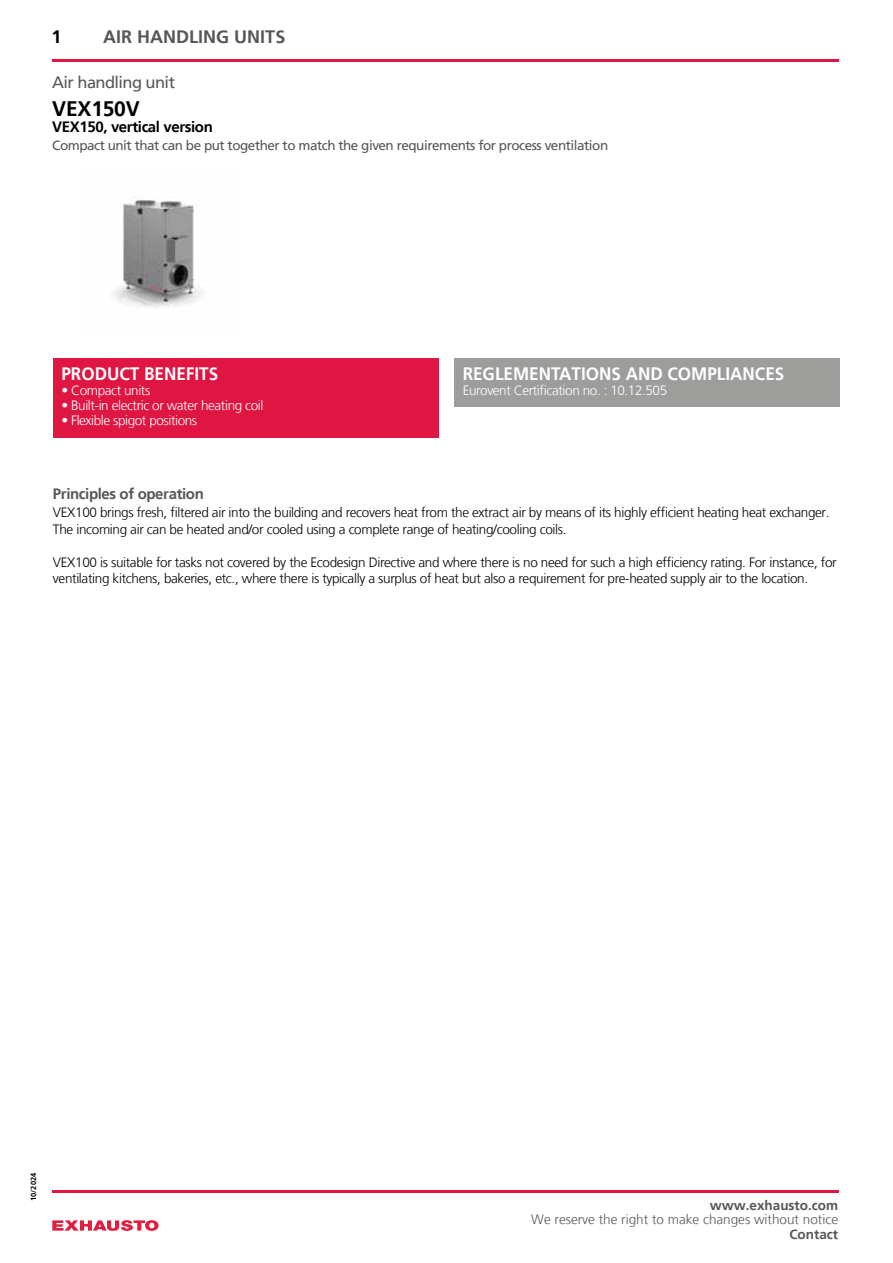
<style>
.page{position:relative;width:893px;height:1263px;background:#fff}
.page>*{position:absolute;margin:0;border:0;box-sizing:border-box;transform-origin:0 0}
.t1{font:700 21px "Frutiger LT";letter-spacing:-.01em;color:#000}
.t2{font:700 18px "Frutiger LT";color:#fff;scale:.95 1}
.t3{font:700 18px "Frutiger LT";color:#575756}
.t4{font:700 18px "Frutiger LT";color:#000}
.t5{font:16.5px "Frutiger LT";letter-spacing:-.035em;color:#575756}
.t6{font:700 15px "Frutiger LT";letter-spacing:-.025em;color:#000}
.t7{font:700 15px "Frutiger LT";letter-spacing:-.025em;color:#575756}
.t8{font:300 13.5px/16.5px "Frutiger LT";letter-spacing:-.025em;color:#000}
.t9{font:300 13.5px "Frutiger LT";letter-spacing:-.03em;color:#fff}
.t10{font:13.5px "Frutiger LT";letter-spacing:-.035em;color:#575756}
.t11{font:300 13.5px "Frutiger LT";color:#575756}
.t12{font:700 13.5px "Frutiger LT";color:#575756}
.t13{font:700 7.5px "Frutiger LT";color:#000}
</style>
<div class="page">
<div style="left:454px;top:358px;width:385px;height:48px;background:#9d9d9c"></div>
<div style="left:53px;top:358px;width:386px;height:79px;background:#df1641"></div>
<svg style="left:52px;top:1220px;width:107px;height:11px"></svg>
<hr style="left:52px;top:60px;width:787px;height:2px;background:#df1641">
<img style="left:114px;top:196px;width:89px;height:112px">
<hr style="left:52px;top:1190px;width:787px;height:2px;background:#df1641">
<h2 class="t4" style="left:52px;top:27px;width:12px">1</h2>
<h2 class="t3" style="left:103px;top:27px;width:183px">AIR HANDLING UNITS</h2>
<p class="t5" style="left:52px;top:73px;width:124px">Air handling unit</p>
<h1 class="t1" style="left:52px;top:96px;width:89px">VEX150V</h1>
<p class="t6" style="left:52px;top:118px;width:162px">VEX150, vertical version</p>
<p class="t10" style="left:52px;top:138px;width:557px">Compact unit that can be put together to match the given requirements for process ventilation</p>
<h2 class="t2" style="left:61px;top:363px;width:167px">PRODUCT BENEFITS</h2>
<p class="t9" style="left:61px;top:382px;width:90px">• Compact units</p>
<p class="t9" style="left:61px;top:397px;width:204px">• Built-in electric or water heating coil</p>
<p class="t9" style="left:61px;top:412px;width:137px">• Flexible spigot positions</p>
<h2 class="t2" style="left:463px;top:363px;width:340px">REGLEMENTATIONS AND COMPLIANCES</h2>
<p class="t9" style="left:463px;top:382px;width:206px">Eurovent Certification no. : 10.12.505</p>
<p class="t7" style="left:53px;top:485px;width:152px">Principles of operation</p>
<p class="t8" style="left:53px;top:505px;width:778px">VEX100 brings fresh, filtered air into the building and recovers heat from the extract air by means of its highly efficient heating heat exchanger.<br>The incoming air can be heated and/or cooled using a complete range of heating/cooling coils.</p>
<p class="t8" style="left:53px;top:554px;width:785px">VEX100 is suitable for tasks not covered by the Ecodesign Directive and where there is no need for such a high efficiency rating. For instance, for ventilating kitchens, bakeries, etc., where there is typically a surplus of heat but also a requirement for pre-heated supply air to the location.</p>
<p class="t13" style="left:29px;top:1201px;width:29px;rotate:-90deg">10/2024</p>
<p class="t12" style="left:710px;top:1198px;width:130px">www.exhausto.com</p>
<p class="t11" style="left:531px;top:1212px;width:308px">We reserve the right to make changes without notice</p>
<p class="t12" style="left:789px;top:1226px;width:50px">Contact</p>
</div>
